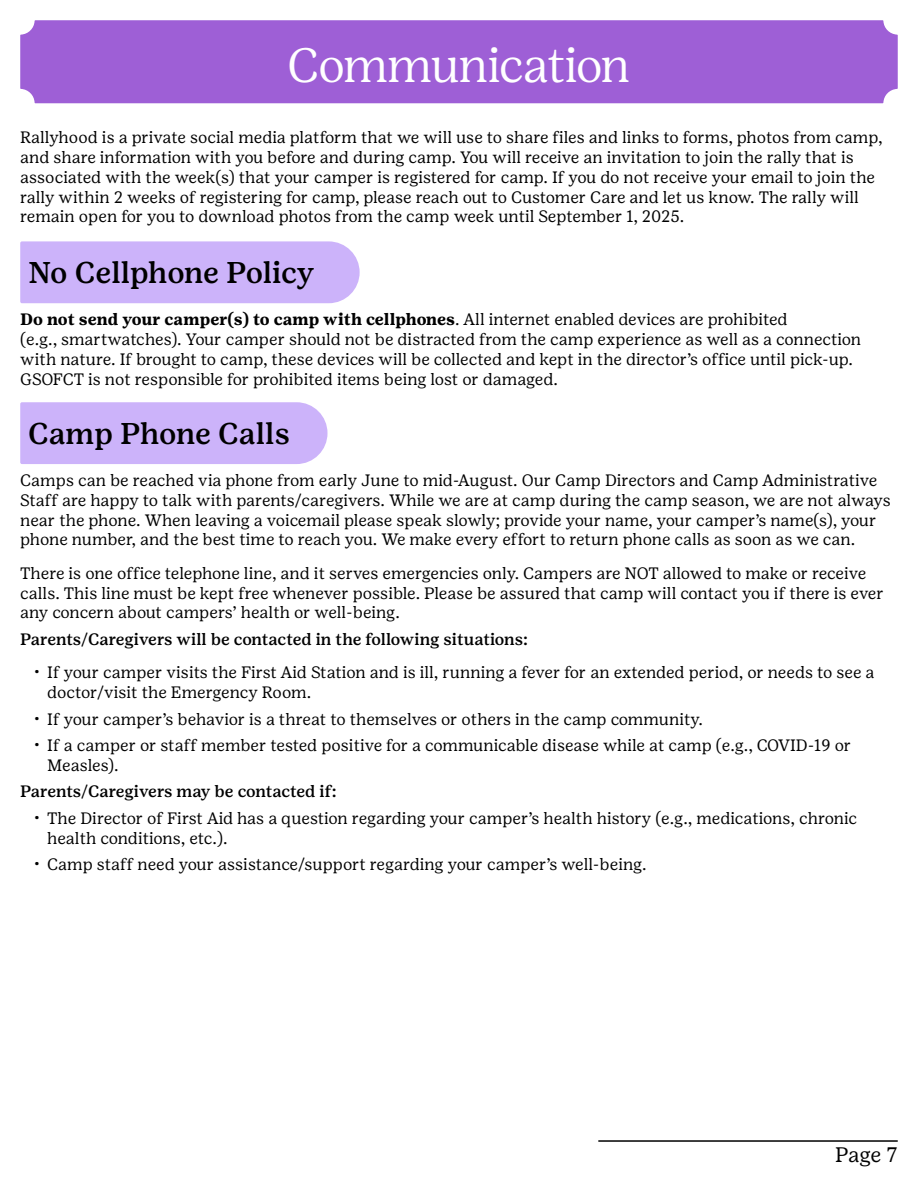
<style>
.page{position:relative;width:918px;height:1188px;background:#fff}
.page>*{position:absolute;margin:0;border:0;box-sizing:border-box;transform-origin:0 0}
.t1{font:300 48px "Girl Scout Display";letter-spacing:-.01em;color:#fff}
.SUB_HEADER{font:500 30px "Girl Scout Text";letter-spacing:-.005em;color:#000}
.t2{font:21px "Girl Scout Text";color:#000}
.UPDATED_BASIC_BODY{font:16.5px/19.8px "Girl Scout Text";color:#000}
.t3{font:500 16.5px "Girl Scout Text";letter-spacing:-.005em;color:#000}
.UPDATED_BASIC_BODY-2{font:700 16.5px "Girl Scout Text";color:#000}
.s1{font-weight:400}
</style>
<div class="page">
<hr style="left:598px;top:1140px;width:300px;height:2px;background:#000">
<div style="left:20px;top:20px;width:878px;height:83px;background:#9e5fd6"></div>
<div style="left:20px;top:241px;width:340px;height:62px;background:#ccb3fa"></div>
<div style="left:20px;top:402px;width:308px;height:62px;background:#ccb3fa"></div>
<p class="t1" style="left:288px;top:36px;width:344px">Communication</p>
<p class="UPDATED_BASIC_BODY" style="left:20px;top:127px;width:864px">Rallyhood is a private social media platform that we will use to share files and links to forms, photos from camp, and share information with you before and during camp. You will receive an invitation to join the rally that is</p>
<p class="UPDATED_BASIC_BODY" style="left:20px;top:167px;width:856px">associated with the week(s) that your camper is registered for camp. If you do not receive your email to join the rally within 2 weeks of registering for camp, please reach out to Customer Care and let us know. The rally will remain open for you to download photos from the camp week until September 1, 2025.</p>
<p class="SUB_HEADER" style="left:28px;top:255px;width:288px">No Cellphone Policy</p>
<p class="UPDATED_BASIC_BODY-2" style="left:20px;top:309px;width:769px">Do not send your camper(s) to camp with cellphones<span class="s1">. All internet enabled devices are prohibited</span></p>
<p class="UPDATED_BASIC_BODY" style="left:20px;top:329px;width:843px">(e.g., smartwatches). Your camper should not be distracted from the camp experience as well as a connection with nature. If brought to camp, these devices will be collected and kept in the director’s office until pick-up.<br>GSOFCT is not responsible for prohibited items being lost or damaged.</p>
<p class="SUB_HEADER" style="left:28px;top:415px;width:263px">Camp Phone Calls</p>
<p class="UPDATED_BASIC_BODY" style="left:20px;top:470px;width:872px">Camps can be reached via phone from early June to mid-August. Our Camp Directors and Camp Administrative Staff are happy to talk with parents/caregivers. While we are at camp during the camp season, we are not always near the phone. When leaving a voicemail please speak slowly; provide your name, your camper’s name(s), your phone number, and the best time to reach you. We make every effort to return phone calls as soon as we can.</p>
<p class="UPDATED_BASIC_BODY" style="left:20px;top:563px;width:865px">There is one office telephone line, and it serves emergencies only. Campers are NOT allowed to make or receive calls. This line must be kept free whenever possible. Please be assured that camp will contact you if there is ever any concern about campers’ health or well-being.</p>
<p class="t3" style="left:20px;top:629px;width:509px">Parents/Caregivers will be contacted in the following situations:</p>
<p class="UPDATED_BASIC_BODY" style="left:47px;top:662px;width:829px;text-indent:-14px">• If your camper visits the First Aid Station and is ill, running a fever for an extended period, or needs to see a doctor/visit the Emergency Room.</p>
<p class="UPDATED_BASIC_BODY" style="left:34px;top:709px;width:671px">• If your camper’s behavior is a threat to themselves or others in the camp community.</p>
<p class="UPDATED_BASIC_BODY" style="left:47px;top:735px;width:805px;text-indent:-14px">• If a camper or staff member tested positive for a communicable disease while at camp (e.g., COVID-19 or<br>Measles).</p>
<p class="t3" style="left:20px;top:782px;width:318px">Parents/Caregivers may be contacted if:</p>
<p class="UPDATED_BASIC_BODY" style="left:47px;top:808px;width:811px;text-indent:-14px">• The Director of First Aid has a question regarding your camper’s health history (e.g., medications, chronic health conditions, etc.).</p>
<p class="UPDATED_BASIC_BODY" style="left:34px;top:854px;width:614px">• Camp staff need your assistance/support regarding your camper’s well-being.</p>
<p class="t2" style="left:835px;top:1142px;width:64px">Page 7</p>
</div>
